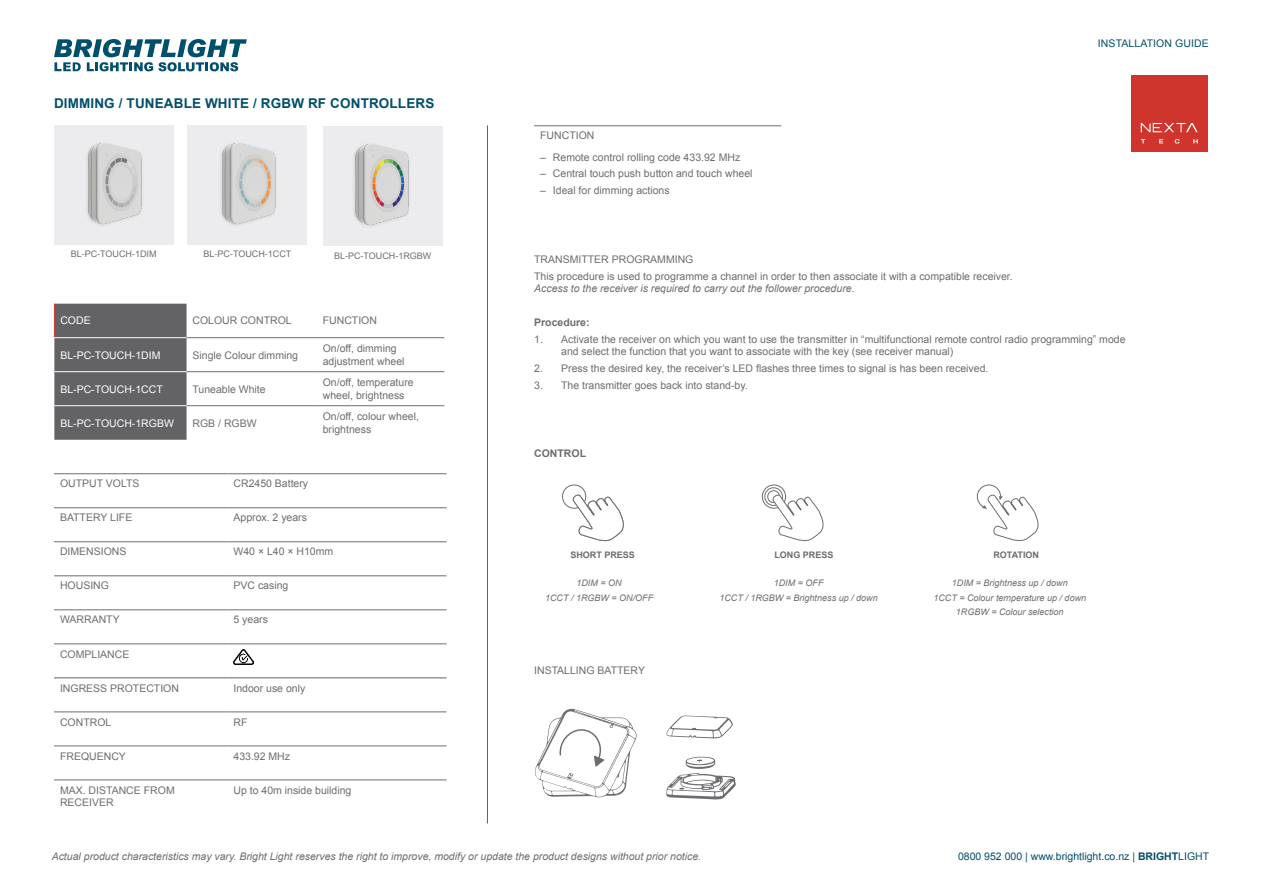
<style>
.page{position:relative;width:1263px;height:893px;background:#fff}
.page>*{position:absolute;margin:0;border:0;box-sizing:border-box;transform-origin:0 0}
.t1{font:700 13.5px "Arial";letter-spacing:.01em;color:#004f6b}
.t2{font:10.5px/12.6px "Arial";color:#6c6d70}
.t3{font:italic 10.5px "Arial";color:#6c6d70}
.t4{font:10.5px "Arial";color:#004f6b}
.t5{font:10.5px "Arial";color:#fff}
.t6{font:700 10.5px "Arial";color:#6c6d70}
.t7{font:italic 9px "Arial";color:#6c6d70}
.t8{font:9px "Arial";color:#6c6d70}
.t9{font:700 9px "Arial";color:#6c6d70}
.s1{font-style:italic}
.s2{font-weight:700}
</style>
<div class="page">
<hr style="left:487px;top:125px;width:1px;height:698px;background:#636366">
<svg style="left:54px;top:39px;width:193px;height:32px"></svg>
<hr style="left:534px;top:125px;width:247px;height:1px;background:#6c6d70">
<svg style="left:666px;top:716px;width:67px;height:22px"></svg>
<svg style="left:666px;top:757px;width:70px;height:42px"></svg>
<svg style="left:535px;top:708px;width:102px;height:90px"></svg>
<hr style="left:54px;top:473px;width:173px;height:1px;background:#6c6d70">
<hr style="left:227px;top:473px;width:219px;height:1px;background:#6c6d70">
<hr style="left:54px;top:745px;width:173px;height:1px;background:#6c6d70">
<hr style="left:227px;top:745px;width:219px;height:1px;background:#6c6d70">
<hr style="left:54px;top:779px;width:173px;height:1px;background:#6c6d70">
<hr style="left:227px;top:779px;width:219px;height:1px;background:#6c6d70">
<hr style="left:54px;top:575px;width:173px;height:1px;background:#6c6d70">
<hr style="left:227px;top:575px;width:219px;height:1px;background:#6c6d70">
<hr style="left:54px;top:609px;width:173px;height:1px;background:#6c6d70">
<hr style="left:227px;top:609px;width:219px;height:1px;background:#6c6d70">
<hr style="left:54px;top:643px;width:173px;height:1px;background:#6c6d70">
<hr style="left:227px;top:643px;width:219px;height:1px;background:#6c6d70">
<hr style="left:54px;top:711px;width:173px;height:1px;background:#6c6d70">
<hr style="left:227px;top:711px;width:219px;height:1px;background:#6c6d70">
<hr style="left:54px;top:677px;width:173px;height:1px;background:#636366">
<hr style="left:227px;top:677px;width:219px;height:1px;background:#636366">
<hr style="left:54px;top:507px;width:173px;height:1px;background:#6c6d70">
<hr style="left:227px;top:507px;width:219px;height:1px;background:#6c6d70">
<hr style="left:54px;top:541px;width:173px;height:1px;background:#6c6d70">
<hr style="left:227px;top:541px;width:219px;height:1px;background:#6c6d70">
<img style="left:233px;top:650px;width:21px;height:15px">
<div style="left:54px;top:304px;width:133px;height:136px;background:#636366"></div>
<hr style="left:54px;top:304px;width:1px;height:33px;background:#cf352c">
<hr style="left:54px;top:337px;width:133px;height:1px;background:#fff">
<hr style="left:187px;top:337px;width:130px;height:1px;background:#6c6d70">
<hr style="left:317px;top:337px;width:127px;height:1px;background:#6c6d70">
<hr style="left:187px;top:371px;width:130px;height:1px;background:#6c6d70">
<hr style="left:317px;top:371px;width:127px;height:1px;background:#6c6d70">
<hr style="left:187px;top:405px;width:130px;height:1px;background:#6c6d70">
<hr style="left:317px;top:405px;width:127px;height:1px;background:#6c6d70">
<hr style="left:54px;top:371px;width:133px;height:1px;background:#fff">
<hr style="left:54px;top:405px;width:133px;height:1px;background:#fff">
<div style="left:54px;top:125px;width:119px;height:120px;background:#ececee"></div>
<img style="left:87px;top:143px;width:55px;height:82px">
<div style="left:188px;top:125px;width:119px;height:120px;background:#ececee"></div>
<img style="left:221px;top:142px;width:55px;height:83px">
<img style="left:323px;top:126px;width:119px;height:118px">
<svg style="left:762px;top:484px;width:62px;height:58px"></svg>
<svg style="left:976px;top:484px;width:63px;height:58px"></svg>
<div style="left:562px;top:485px;width:24px;height:24px;border:1px solid #6c6d70;border-radius:50%"></div>
<svg style="left:571px;top:492px;width:53px;height:50px"></svg>
<div style="left:1129px;top:73px;width:80px;height:80px;background:linear-gradient(to right,#cf352c,#cf352c)"></div>
<div style="left:1131px;top:75px;width:76px;height:76px;background:#cf352c"></div>
<svg style="left:1141px;top:123px;width:57px;height:9px"></svg>
<svg style="left:1159px;top:139px;width:4px;height:4px"></svg>
<svg style="left:1175px;top:139px;width:4px;height:5px"></svg>
<svg style="left:1193px;top:139px;width:5px;height:4px"></svg>
<p class="t1" style="left:54px;top:94px;width:382px">DIMMING / TUNEABLE WHITE / RGBW RF CONTROLLERS</p>
<p class="t8" style="left:71px;top:248px;width:87px">BL-PC-TOUCH-1DIM</p>
<p class="t8" style="left:204px;top:248px;width:89px">BL-PC-TOUCH-1CCT</p>
<p class="t8" style="left:334px;top:250px;width:99px">BL-PC-TOUCH-1RGBW</p>
<p class="t5" style="left:60px;top:314px;width:32px">CODE</p>
<p class="t2" style="left:193px;top:315px;width:101px">COLOUR CONTROL</p>
<p class="t2" style="left:323px;top:315px;width:56px">FUNCTION</p>
<p class="t5" style="left:60px;top:348px;width:102px">BL-PC-TOUCH-1DIM</p>
<p class="t2" style="left:193px;top:349px;width:107px">Single Colour dimming</p>
<p class="t2" style="left:323px;top:342px;width:83px">On/off, dimming adjustment wheel</p>
<p class="t5" style="left:60px;top:382px;width:104px">BL-PC-TOUCH-1CCT</p>
<p class="t2" style="left:193px;top:383px;width:75px">Tuneable White</p>
<p class="t2" style="left:323px;top:376px;width:92px">On/off, temperature wheel, brightness</p>
<p class="t5" style="left:60px;top:416px;width:115px">BL-PC-TOUCH-1RGBW</p>
<p class="t2" style="left:193px;top:417px;width:66px">RGB / RGBW</p>
<p class="t2" style="left:323px;top:410px;width:98px">On/off, colour wheel, brightness</p>
<p class="t2" style="left:60px;top:477px;width:81px">OUTPUT VOLTS</p>
<p class="t2" style="left:233px;top:477px;width:76px">CR2450 Battery</p>
<p class="t2" style="left:60px;top:511px;width:74px">BATTERY LIFE</p>
<p class="t2" style="left:233px;top:511px;width:75px">Approx. 2 years</p>
<p class="t2" style="left:60px;top:546px;width:68px">DIMENSIONS</p>
<p class="t2" style="left:233px;top:546px;width:101px">W40 × L40 × H10mm</p>
<p class="t2" style="left:60px;top:580px;width:51px">HOUSING</p>
<p class="t2" style="left:233px;top:580px;width:56px">PVC casing</p>
<p class="t2" style="left:60px;top:614px;width:61px">WARRANTY</p>
<p class="t2" style="left:233px;top:614px;width:36px">5 years</p>
<p class="t2" style="left:60px;top:648px;width:71px">COMPLIANCE</p>
<p class="t2" style="left:60px;top:682px;width:121px">INGRESS PROTECTION</p>
<p class="t2" style="left:233px;top:682px;width:73px">Indoor use only</p>
<p class="t2" style="left:60px;top:716px;width:53px">CONTROL</p>
<p class="t2" style="left:233px;top:716px;width:15px">RF</p>
<p class="t2" style="left:60px;top:750px;width:67px">FREQUENCY</p>
<p class="t2" style="left:233px;top:750px;width:58px">433.92 MHz</p>
<p class="t2" style="left:60px;top:784px;width:116px">MAX. DISTANCE FROM<br>RECEIVER</p>
<p class="t2" style="left:233px;top:784px;width:119px">Up to 40m inside building</p>
<p class="t2" style="left:540px;top:130px;width:56px">FUNCTION</p>
<p class="t2" style="left:540px;top:151px;width:202px">– Remote control rolling code 433.92 MHz</p>
<p class="t2" style="left:540px;top:168px;width:214px">– Central touch push button and touch wheel</p>
<p class="t2" style="left:540px;top:184px;width:131px">– Ideal for dimming actions</p>
<p class="t4" style="left:1098px;top:36px;width:113px">INSTALLATION GUIDE</p>
<p class="t2" style="left:534px;top:253px;width:161px">TRANSMITTER PROGRAMMING</p>
<p class="t2" style="left:534px;top:270px;width:480px">This procedure is used to programme a channel in order to then associate it with a compatible receiver.<br><span class="s1">Access to the receiver is required to carry out the follower procedure.</span></p>
<p class="t6" style="left:534px;top:315px;width:57px">Procedure:</p>
<p class="t2" style="left:561px;top:333px;width:566px;text-indent:-27px">1. Activate the receiver on which you want to use the transmitter in “multifunctional remote control radio programming” mode and select the function that you want to associate with the key (see receiver manual)</p>
<p class="t2" style="left:534px;top:362px;width:456px">2. Press the desired key, the receiver’s LED flashes three times to signal is has been received.</p>
<p class="t2" style="left:534px;top:379px;width:215px">3. The transmitter goes back into stand-by.</p>
<p class="t6" style="left:534px;top:446px;width:53px">CONTROL</p>
<p class="t9" style="left:570px;top:549px;width:66px">SHORT PRESS</p>
<p class="t9" style="left:774px;top:549px;width:61px">LONG PRESS</p>
<p class="t9" style="left:993px;top:549px;width:47px">ROTATION</p>
<p class="t7" style="left:576px;top:577px;width:47px">1DIM = ON</p>
<p class="t7" style="left:545px;top:592px;width:110px">1CCT / 1RGBW = ON/OFF</p>
<p class="t2" style="left:534px;top:664px;width:112px">INSTALLING BATTERY</p>
<p class="t7" style="left:774px;top:577px;width:51px">1DIM = OFF</p>
<p class="t7" style="left:719px;top:592px;width:160px">1CCT / 1RGBW = Brightness up / down</p>
<p class="t7" style="left:952px;top:577px;width:117px">1DIM = Brightness up / down</p>
<p class="t7" style="left:933px;top:592px;width:154px">1CCT = Colour temperature up / down</p>
<p class="t7" style="left:956px;top:606px;width:109px">1RGBW = Colour selection</p>
<p class="t3" style="left:52px;top:849px;width:651px">Actual product characteristics may vary. Bright Light reserves the right to improve, modify or update the product designs without prior notice.</p>
<p class="t4" style="left:958px;top:849px;width:253px">0800 952 000 | www.brightlight.co.nz | <span class="s2">BRIGHT</span>LIGHT</p>
</div>
